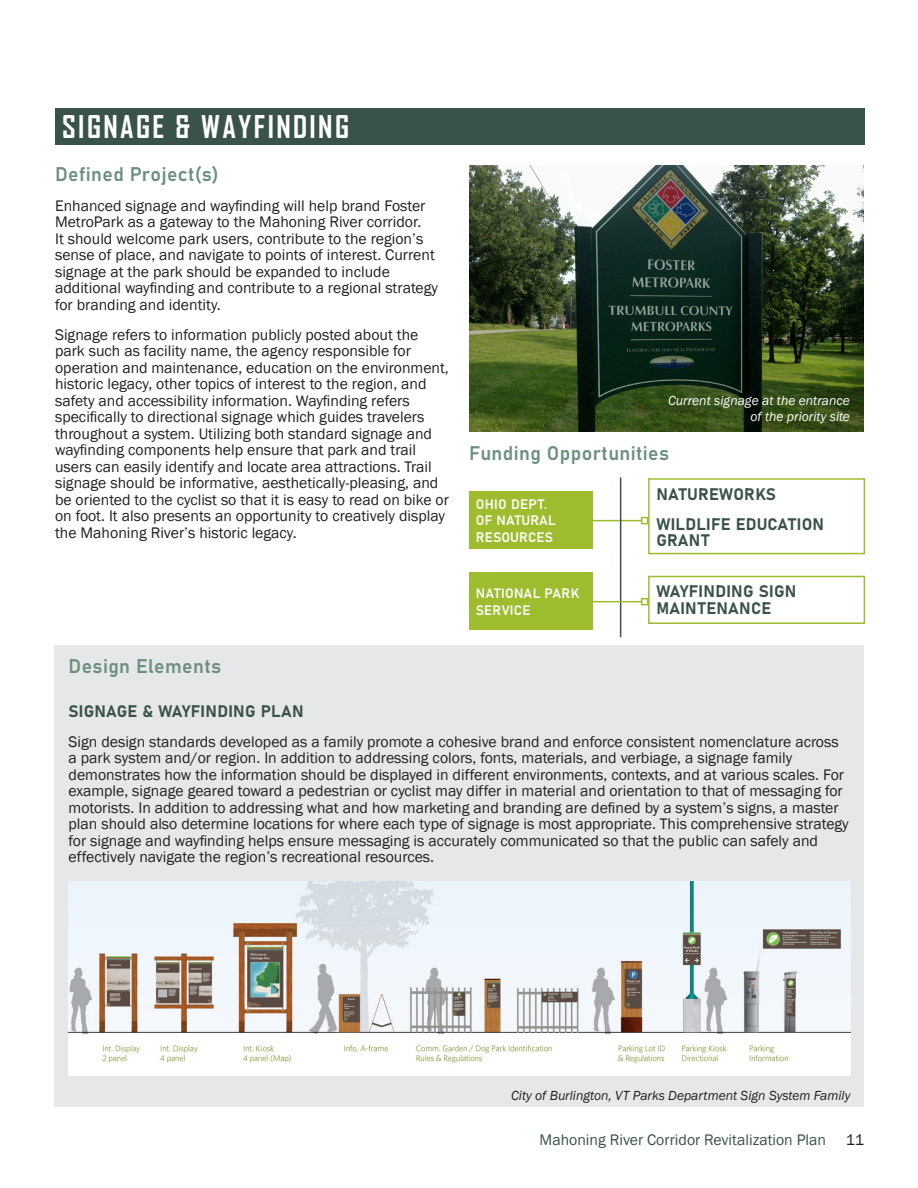
<style>
.page{position:relative;width:918px;height:1188px;background:#fff}
.page>*{position:absolute;margin:0;border:0;box-sizing:border-box;transform-origin:0 0}
.Heading{font:700 30px "Agency FB";letter-spacing:.08em;color:#fff}
.Subheading{font:19.5px "Bahnschrift";letter-spacing:.02em;color:#6c9080}
.Heading3{font:16.5px/16.5px "Bahnschrift";letter-spacing:.02em;color:#3a5349}
.Body_Text{font:15.75px/16.5px "Franklin Gothic";color:#231f20}
.t1{font:15.75px "Franklin Gothic";color:#3a5349}
.Captions{font:italic 13.5px "Franklin Gothic";color:#231f20}
.Map_Label{font:13.5px/16.5px "Bahnschrift";letter-spacing:.01em;color:#fff}
.Captions-2{font:italic 13.5px/16.5px "Franklin Gothic";color:#fff;text-align:right}
</style>
<div class="page">
<div style="left:55px;top:108px;width:810px;height:36px;background:#3a5349"></div>
<div style="left:54px;top:646px;width:810px;height:461px;background:#e6e7e9"></div>
<img style="left:69px;top:882px;width:781px;height:194px">
<hr style="left:581px;top:520px;width:61px;height:1px;background:#9ebd2e">
<div style="left:641px;top:517px;width:7px;height:7px;border:2px solid #9ebd2e"></div>
<div style="left:469px;top:491px;width:123px;height:57px;background:#9ebd2e"></div>
<hr style="left:620px;top:477px;width:1px;height:160px;background:#3a5349">
<div style="left:648px;top:478px;width:217px;height:76px;border:2px solid #9ebd2e"></div>
<img style="left:469px;top:165px;width:395px;height:266px">
<hr style="left:581px;top:601px;width:61px;height:1px;background:#9ebd2e">
<div style="left:641px;top:598px;width:7px;height:7px;border:2px solid #9ebd2e"></div>
<div style="left:469px;top:572px;width:123px;height:58px;background:#9ebd2e"></div>
<div style="left:648px;top:576px;width:217px;height:48px;border:2px solid #9ebd2e"></div>
<p class="Heading" style="left:62px;top:108px;width:288px">SIGNAGE &amp; WAYFINDING</p>
<p class="Subheading" style="left:55px;top:159px;width:165px">Defined Project(s)</p>
<p class="Body_Text" style="left:55px;top:198px;width:384px">Enhanced signage and wayfinding will help brand Foster MetroPark as a gateway to the Mahoning River corridor.<br>It should welcome park users, contribute to the region’s sense of place, and navigate to points of interest. Current signage at the park should be expanded to include additional wayfinding and contribute to a regional strategy for branding and identity.</p>
<p class="Body_Text" style="left:55px;top:327px;width:395px">Signage refers to information publicly posted about the park such as facility name, the agency responsible for operation and maintenance, education on the environment, historic legacy, other topics of interest to the region, and safety and accessibility information. Wayfinding refers specifically to directional signage which guides travelers throughout a system. Utilizing both standard signage and wayfinding components help ensure that park and trail users can easily identify and locate area attractions. Trail signage should be informative, aesthetically-pleasing, and be oriented to the cyclist so that it is easy to read on bike or on foot. It also presents an opportunity to creatively display the Mahoning River’s historic legacy.</p>
<p class="Captions-2" style="left:668px;top:392px;width:183px">Current signage at the entrance of the priority site</p>
<p class="Subheading" style="left:469px;top:438px;width:202px">Funding Opportunities</p>
<p class="Map_Label" style="left:476px;top:495px;width:82px">OHIO DEPT.<br>OF NATURAL<br>RESOURCES</p>
<p class="Heading3" style="left:656px;top:484px;width:121px">NATUREWORKS</p>
<p class="Heading3" style="left:656px;top:514px;width:169px">WILDLIFE EDUCATION<br>GRANT</p>
<p class="Map_Label" style="left:476px;top:584px;width:105px">NATI ONAL PARK<br>SERVICE</p>
<p class="Heading3" style="left:656px;top:582px;width:142px">WAYFINDING SIGN<br>MAINTENANCE</p>
<p class="Subheading" style="left:69px;top:652px;width:154px">Design Elements</p>
<p class="Heading3" style="left:69px;top:702px;width:237px">SIGNAGE &amp; WAYFINDING PLAN</p>
<p class="Body_Text" style="left:69px;top:734px;width:782px">Sign design standards developed as a family promote a cohesive brand and enforce consistent nomenclature across a park system and/or region. In addition to addressing colors, fonts, materials, and verbiage, a signage family demonstrates how the information should be displayed in different environments, contexts, and at various scales. For example, signage geared toward a pedestrian or cyclist may differ in material and orientation to that of messaging for motorists. In addition to addressing what and how marketing and branding are defined by a system’s signs, a master plan should also determine locations for where each type of signage is most appropriate. This comprehensive strategy for signage and wayfinding helps ensure messaging is accurately communicated so that the public can safely and effectively navigate the region’s recreational resources.</p>
<p class="Captions" style="left:511px;top:1087px;width:341px">City of Burlington, VT Parks Department Sign System Family</p>
<p class="t1" style="left:540px;top:1130px;width:288px">Mahoning River Corridor Revitalization Plan</p>
<p class="Body_Text" style="left:846px;top:1132px;width:20px">11</p>
</div>
